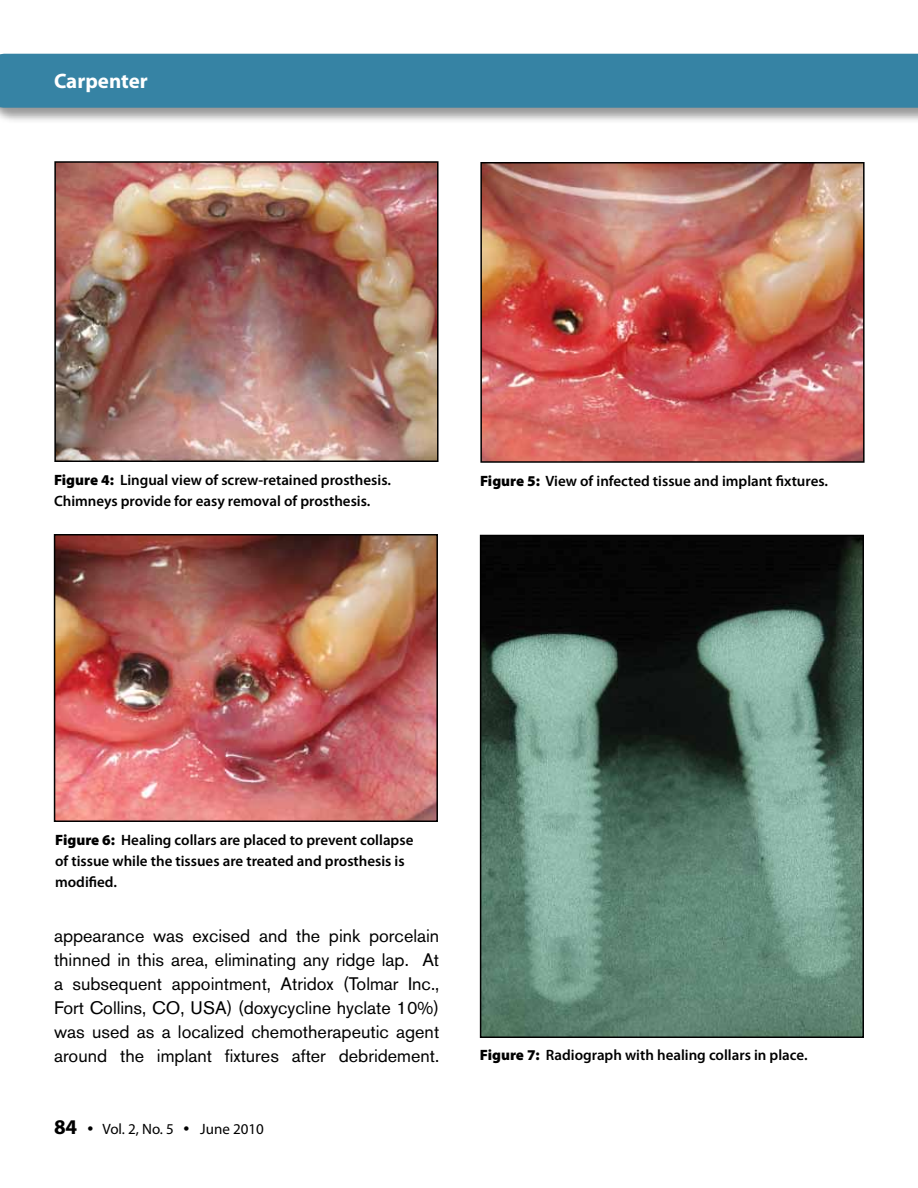
<style>
.page{position:relative;width:918px;height:1188px;background:#fff}
.page>*{position:absolute;margin:0;border:0;box-sizing:border-box;transform-origin:0 0}
.t1{font:700 21px "Myriad Pro";color:#fff}
.t2{font:18px/24px "Akzidenz Grotesk BE";color:#000;text-align:justify}
.t3{font:600 15px/21px "Myriad Pro";color:#000}
.t4{font:15px "Myriad Pro";color:#000}
.s1{font-weight:900}
.s2{font-weight:700;font-size:21px}
.s3{font-size:21px}
</style>
<div class="page">
<div style="left:0;top:54px;width:918px;height:70px;background:#000;opacity:.4"></div>
<div style="left:0;top:54px;width:918px;height:54px;background:#3683a4"></div>
<img style="left:57px;top:164px;width:379px;height:295px">
<div style="left:54px;top:161px;width:385px;height:301px;border:2px solid #000"></div>
<img style="left:483px;top:165px;width:379px;height:295px">
<div style="left:480px;top:162px;width:385px;height:301px;border:2px solid #000"></div>
<img style="left:57px;top:537px;width:378px;height:282px">
<div style="left:54px;top:534px;width:384px;height:288px;border:2px solid #000"></div>
<img style="left:483px;top:538px;width:378px;height:497px">
<div style="left:480px;top:535px;width:384px;height:503px;border:2px solid #000"></div>
<h1 class="t1" style="left:54px;top:68px;width:95px">Carpenter</h1>
<p class="t3" style="left:54px;top:469px;width:338px"><span class="s1">Figure 4:</span> Lingual view of screw-retained prosthesis.<br>Chimneys provide for easy removal of prosthesis.</p>
<p class="t3" style="left:480px;top:470px;width:350px"><span class="s1">Figure 5:</span> View of infected tissue and implant fixtures.</p>
<p class="t3" style="left:55px;top:829px;width:360px"><span class="s1">Figure 6:</span> Healing collars are placed to prevent collapse of tissue while the tissues are treated and prosthesis is modified.</p>
<p class="t2" style="left:54px;top:924px;width:387px">appearance was excised and the pink porcelain thinned in this area, eliminating any ridge lap. At a subsequent appointment, Atridox (Tolmar Inc., Fort Collins, CO, USA) (doxycycline hyclate 10%) was used as a localized chemotherapeutic agent around the implant fixtures after debridement.</p>
<p class="t4" style="left:54px;top:1120px;width:211px"><span class="s2">84</span> <span class="s3">•</span> Vol. 2, No. 5 <span class="s3">•</span> June 2010</p>
<p class="t3" style="left:480px;top:1044px;width:329px"><span class="s1">Figure 7:</span> Radiograph with healing collars in place.</p>
</div>
